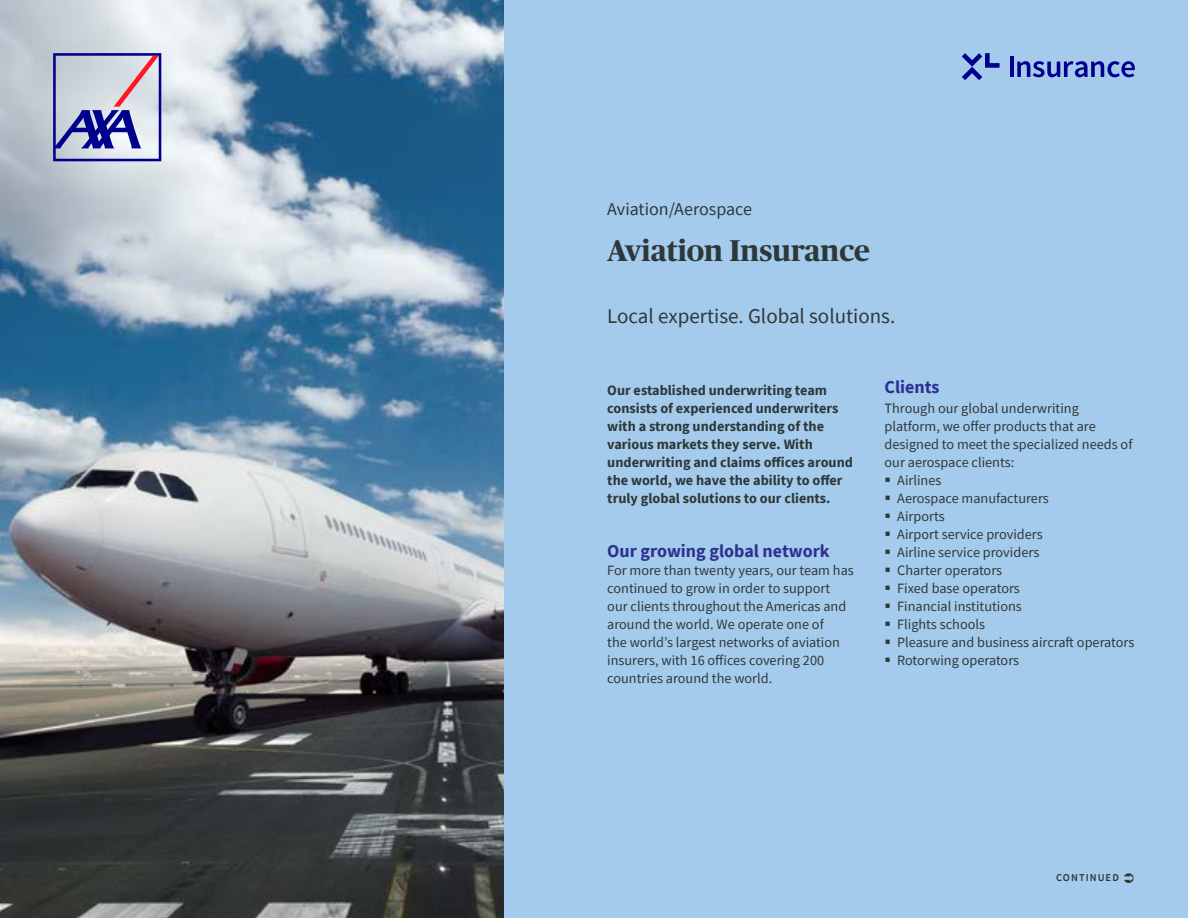
<style>
.page{position:relative;width:1188px;height:918px;background:#fff}
.page>*{position:absolute;margin:0;border:0;box-sizing:border-box;transform-origin:0 0}
.t1{font:700 30px "Publico Headline";color:#2e3839}
.t2{font:21px "Source Sans Pro";color:#2e3839}
.t3{font:700 18px "Source Sans Pro";color:#2e3092}
.t4{font:18px "Source Sans Pro";color:#2e3839}
.t5{font:14.25px/18px "Source Sans Pro";color:#2e3839}
.t6{font:700 14.25px/18px "Source Sans Pro";color:#2e3839}
.t7{font:600 10.5px "Source Sans Pro";letter-spacing:.1em;color:#2e3839}
</style>
<div class="page">
<img style="left:0;top:0;width:504px;height:918px">
<div style="left:504px;top:0;width:684px;height:918px;background:#a5cbec"></div>
<hr style="left:1010px;top:56px;width:4px;height:21px;background:#00008f">
<svg style="left:1017px;top:61px;width:118px;height:16px"></svg>
<svg style="left:962px;top:53px;width:38px;height:27px"></svg>
<svg style="left:53px;top:53px;width:108px;height:108px;background:#a7a6cb"></svg>
<p class="t4" style="left:607px;top:198px;width:146px">Aviation/Aerospace</p>
<p class="t1" style="left:607px;top:229px;width:264px">Aviation Insurance</p>
<p class="t2" style="left:607px;top:303px;width:290px">Local expertise. Global solutions.</p>
<p class="t6" style="left:607px;top:381px;width:247px">Our established underwriting team consists of experienced underwriters with a strong understanding of the various markets they serve. With underwriting and claims offices around the world, we have the ability to offer truly global solutions to our clients.</p>
<p class="t3" style="left:607px;top:539px;width:224px">Our growing global network</p>
<p class="t5" style="left:607px;top:561px;width:248px">For more than twenty years, our team has continued to grow in order to support our clients throughout the Americas and around the world. We operate one of</p>
<p class="t5" style="left:607px;top:633px;width:234px">the world’s largest networks of aviation insurers, with 16 offices covering 200 countries around the world.</p>
<p class="t3" style="left:885px;top:374px;width:56px">Clients</p>
<p class="t5" style="left:885px;top:399px;width:249px">Through our global underwriting platform, we offer products that are designed to meet the specialized needs of our aerospace clients:</p>
<p class="t5" style="left:897px;top:471px;width:46px">Airlines</p>
<p class="t5" style="left:897px;top:489px;width:153px">Aerospace manufacturers<br>Airports</p>
<p class="t5" style="left:897px;top:525px;width:147px">Airport service providers<br>Airline service providers</p>
<p class="t5" style="left:897px;top:561px;width:106px">Charter operators</p>
<p class="t5" style="left:897px;top:579px;width:124px">Fixed base operators</p>
<p class="t5" style="left:897px;top:597px;width:126px">Financial institutions</p>
<p class="t5" style="left:897px;top:615px;width:89px">Flights schools</p>
<p class="t5" style="left:897px;top:633px;width:239px">Pleasure and business aircraft operators</p>
<p class="t5" style="left:897px;top:651px;width:124px">Rotorwing operators</p>
<p class="t7" style="left:1056px;top:871px;width:64px">CONTINUED</p>
</div>
